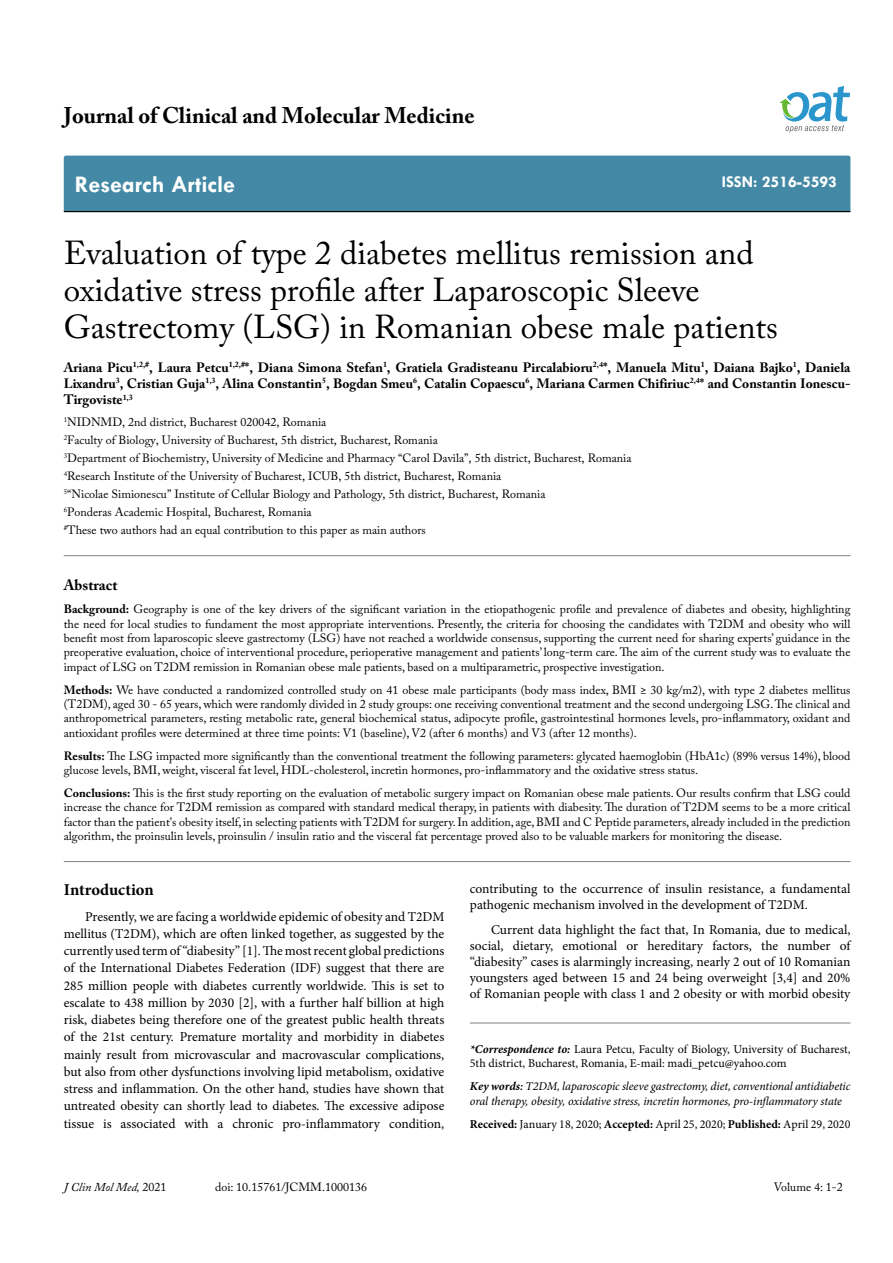
<style>
.page{position:relative;width:893px;height:1263px;background:#fff}
.page>*{position:absolute;margin:0;border:0;box-sizing:border-box;transform-origin:0 0}
.t1{font:33px/37.5px "Adobe Caslon Pro";color:#000}
.t2{font:700 24px "Tw Cen";color:#fff}
.t3{font:700 22.5px "Adobe Caslon Pro";color:#000}
.t4{font:700 16.5px "Tw Cen";color:#fff}
.t5{font:700 16.5px "Minion Pro";letter-spacing:-.005em;color:#000}
.t6{font:700 15px "Adobe Caslon Pro";color:#000}
.t7{font:13.5px/17.2px "Minion Pro";color:#000;text-align:justify}
.t8{font:700 13.5px/16.2px "Adobe Caslon Pro";color:#000;text-align:justify}
.t9{font:12px/14.4px "Adobe Caslon Pro";color:#000;text-align:justify}
.t10{font:12px/14.4px "Minion Pro";color:#000}
.t11{font:italic 12px/14.4px "Minion Pro";letter-spacing:-.01em;color:#000}
.t12{font:italic 12px "Adobe Caslon Pro";color:#000}
.s1{font-weight:700}
.s2{font-weight:700;font-style:italic}
.s3{font-weight:600}
.s4{font-style:normal}
</style>
<div class="page">
<div style="left:64px;top:156px;width:786px;height:55px;background:#4389a5"></div>
<hr style="left:64px;top:211px;width:786px;height:1px;background:#000">
<svg style="left:779px;top:86px;width:71px;height:47px"></svg>
<hr style="left:470px;top:1023px;width:380px;height:1px;background:#808285">
<hr style="left:64px;top:555px;width:786px;height:1px;background:#808285">
<hr style="left:64px;top:861px;width:786px;height:1px;background:#808285">
<h3 class="t3" style="left:64px;top:102px;width:412px">Journal of Clinical and Molecular Medicine</h3>
<h2 class="t2" style="left:75px;top:170px;width:162px">Research Article</h2>
<h3 class="t4" style="left:722px;top:172px;width:117px">ISSN: 2516-5593</h3>
<h1 class="t1" style="left:64px;top:233px;width:716px">Evaluation of type 2 diabetes mellitus remission and oxidative stress profile after Laparoscopic Sleeve<br>Gastrectomy (LSG) in Romanian obese male patients</h1>
<p class="t8" style="left:64px;top:359px;width:788px">Ariana Picu<sup>1,2,#</sup>, Laura Petcu<sup>1,2,#</sup>*, Diana Simona Stefan<sup>1</sup>, Gratiela Gradisteanu Pircalabioru<sup>2,4</sup>*, Manuela Mitu<sup>1</sup>, Daiana Bajko<sup>1</sup>, Daniela Lixandru<sup>3</sup>, Cristian Guja<sup>1,3</sup>, Alina Constantin<sup>5</sup>, Bogdan Smeu<sup>6</sup>, Catalin Copaescu<sup>6</sup>, Mariana Carmen Chifiriuc<sup>2,4</sup>* and Constantin Ionescu-Tirgoviste<sup>1,3</sup></p>
<p class="t9" style="left:64px;top:413px;width:569px;line-height:18px;text-align:left"><sup>1</sup>NIDNMD, 2nd district, Bucharest 020042, Romania<br><sup>2</sup>Faculty of Biology, University of Bucharest, 5th district, Bucharest, Romania<br><sup>3</sup>Department of Biochemistry, University of Medicine and Pharmacy “Carol Davila”, 5th district, Bucharest, Romania <sup>4</sup>Research Institute of the University of Bucharest, ICUB, 5th district, Bucharest, Romania<br><sup>5</sup>“Nicolae Simionescu” Institute of Cellular Biology and Pathology, 5th district, Bucharest, Romania<br><sup>6</sup>Ponderas Academic Hospital, Bucharest, Romania<br><sup>#</sup>These two authors had an equal contribution to this paper as main authors</p>
<p class="t6" style="left:64px;top:576px;width:55px">Abstract</p>
<p class="t9" style="left:64px;top:602px;width:788px"><span class="s1">Background:</span> Geography is one of the key drivers of the significant variation in the etiopathogenic profile and prevalence of diabetes and obesity, highlighting the need for local studies to fundament the most appropriate interventions. Presently, the criteria for choosing the candidates with T2DM and obesity who will benefit most from laparoscopic sleeve gastrectomy (LSG) have not reached a worldwide consensus, supporting the current need for sharing experts’ guidance in the preoperative evaluation, choice of interventional procedure, perioperative management and patients’ long‐term care. The aim of the current study was to evaluate the impact of LSG on T2DM remission in Romanian obese male patients, based on a multiparametric, prospective investigation.</p>
<p class="t9" style="left:64px;top:682px;width:788px"><span class="s1">Methods:</span> We have conducted a randomized controlled study on 41 obese male participants (body mass index, BMI ≥ 30 kg/m2), with type 2 diabetes mellitus (T2DM), aged 30 - 65 years, which were randomly divided in 2 study groups: one receiving conventional treatment and the second undergoing LSG. The clinical and anthropometrical parameters, resting metabolic rate, general biochemical status, adipocyte profile, gastrointestinal hormones levels, pro-inflammatory, oxidant and antioxidant profiles were determined at three time points: V1 (baseline), V2 (after 6 months) and V3 (after 12 months).</p>
<p class="t9" style="left:64px;top:748px;width:788px"><span class="s1">Results:</span> The LSG impacted more significantly than the conventional treatment the following parameters: glycated haemoglobin (HbA1c) (89% versus 14%), blood glucose levels, BMI, weight, visceral fat level, HDL-cholesterol, incretin hormones, pro-inflammatory and the oxidative stress status.</p>
<p class="t9" style="left:64px;top:786px;width:788px"><span class="s1">Conclusions:</span> This is the first study reporting on the evaluation of metabolic surgery impact on Romanian obese male patients. Our results confirm that LSG could increase the chance for T2DM remission as compared with standard medical therapy, in patients with diabesity. The duration of T2DM seems to be a more critical factor than the patient's obesity itself, in selecting patients with T2DM for surgery. In addition, age, BMI and C Peptide parameters, already included in the prediction algorithm, the proinsulin levels, proinsulin / insulin ratio and the visceral fat percentage proved also to be valuable markers for monitoring the disease.</p>
<h3 class="t5" style="left:64px;top:878px;width:91px">Introduction</h3>
<p class="t7" style="left:64px;top:908px;width:382px;text-indent:21px">Presently, we are facing a worldwide epidemic of obesity and T2DM mellitus (T2DM), which are often linked together, as suggested by the currently used term of “diabesity” [1]. The most recent global predictions of the International Diabetes Federation (IDF) suggest that there are 285 million people with diabetes currently worldwide. This is set to escalate to 438 million by 2030 [2], with a further half billion at high risk, diabetes being therefore one of the greatest public health threats of the 21st century. Premature mortality and morbidity in diabetes mainly result from microvascular and macrovascular complications, but also from other dysfunctions involving lipid metabolism, oxidative stress and inflammation. On the other hand, studies have shown that untreated obesity can shortly lead to diabetes. The excessive adipose tissue is associated with a chronic pro-inflammatory condition,</p>
<p class="t7" style="left:470px;top:880px;width:382px;line-height:16.2px">contributing to the occurrence of insulin resistance, a fundamental pathogenic mechanism involved in the development of T2DM.</p>
<p class="t7" style="left:470px;top:921px;width:382px;line-height:16.2px;text-indent:21px">Current data highlight the fact that, In Romania, due to medical, social, dietary, emotional or hereditary factors, the number of “diabesity” cases is alarmingly increasing, nearly 2 out of 10 Romanian youngsters aged between 15 and 24 being overweight [3,4] and 20% of Romanian people with class 1 and 2 obesity or with morbid obesity</p>
<p class="t10" style="left:470px;top:1042px;width:382px"><span class="s2">*Correspondence to:</span> Laura Petcu, Faculty of Biology, University of Bucharest,<br>5th district, Bucharest, Romania, E-mail: madi_petcu@yahoo.com</p>
<p class="t11" style="left:470px;top:1079px;width:382px"><span class="s1">Key words</span><span class="s3">:</span> T2DM, laparoscopic sleeve gastrectomy, diet, conventional antidiabetic oral therapy, obesity, oxidative stress, incretin hormones, pro-inflammatory state</p>
<p class="t10" style="left:470px;top:1117px;width:382px"><span class="s1">Received:</span> January 18, 2020; <span class="s1">Accepted:</span> April 25, 2020; <span class="s1">Published:</span> April 29, 2020</p>
<p class="t12" style="left:64px;top:1180px;width:104px">J Clin Mol Med, <span class="s4">2021</span></p>
<p class="t9" style="left:215px;top:1180px;width:153px">doi: 10.15761/JCMM.1000136</p>
<p class="t9" style="left:774px;top:1180px;width:71px">Volume 4: 1-2</p>
</div>
